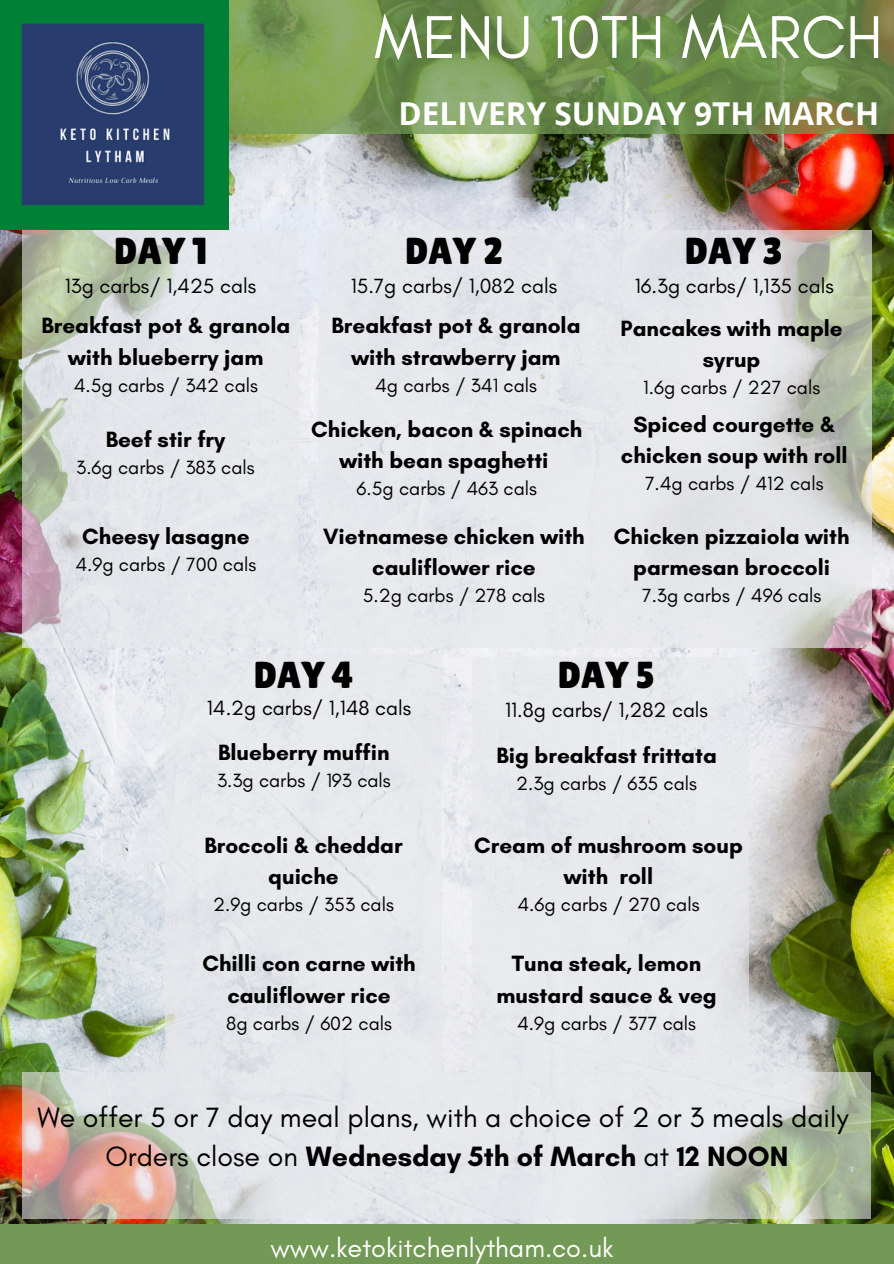
<style>
.page{position:relative;width:894px;height:1264px;background:#fff}
.page>*{position:absolute;margin:0;border:0;box-sizing:border-box;transform-origin:0 0}
.t1{font:61.5px "Glacial Indifference";color:#fff}
.t2{font:37.5px "Lilita One";color:#000}
.t3{font:700 31.5px "Open Sans";color:#fff}
.t4{font:28.5px/39.3px "Glacial Indifference";color:#000;text-align:center}
.t5{font:27px "Glacial Indifference";color:#fff}
.t6{font:700 22.5px/31.5px "Glacial Indifference";color:#000;text-align:center}
.t7{font:21px "Glacial Indifference";color:#000}
.t8{font:19.5px "Glacial Indifference";color:#000}
.s1{font-weight:700}
</style>
<div class="page">
<img style="left:0;top:133px;width:893px;height:1091px">
<img style="left:0;top:0;width:229px;height:230px">
<svg style="left:229px;top:0;width:664px;height:133px;background:#73924f"></svg>
<div style="left:0;top:1224px;width:893px;height:39px;background:#729955"></div>
<div style="left:318px;top:230px;width:276px;height:417px;background:#e7e8eb"></div>
<svg style="left:22px;top:1072px;width:848px;height:147px;background:#d9d7d4"></svg>
<svg style="left:22px;top:230px;width:276px;height:417px;background:#dbdddd"></svg>
<svg style="left:595px;top:230px;width:276px;height:417px;background:#dbdcdc"></svg>
<div style="left:165px;top:655px;width:276px;height:417px;background:#e7e8eb"></div>
<div style="left:472px;top:657px;width:276px;height:417px;background:#e7e8eb"></div>
<h6 class="t1" style="left:374px;top:0;width:510px">MENU 10TH MARCH</h6>
<p class="t3" style="left:398px;top:91px;width:482px">DELIVERY SUNDAY 9TH MARCH</p>
<h2 class="t2" style="left:114px;top:229px;width:94px">DAY 1</h2>
<h6 class="t7" style="left:65px;top:273px;width:193px">13g carbs/ 1,425 cals</h6>
<h3 class="t6" style="left:41px;top:310px;width:250px">Breakfast pot &amp; granola with blueberry jam</h3>
<h3 class="t8" style="left:74px;top:373px;width:186px">4.5g carbs / 342 cals</h3>
<p class="t6" style="left:106px;top:424px;width:121px">Beef stir fry</p>
<h1 class="t8" style="left:76px;top:456px;width:180px">3.6g carbs / 383 cals</h1>
<p class="t6" style="left:82px;top:520px;width:169px">Cheesy lasagne</p>
<h2 class="t8" style="left:75px;top:552px;width:182px">4.9g carbs / 700 cals</h2>
<h6 class="t2" style="left:405px;top:229px;width:99px">DAY 2</h6>
<h4 class="t7" style="left:350px;top:273px;width:208px">15.7g carbs/ 1,082 cals</h4>
<h2 class="t6" style="left:331px;top:310px;width:250px">Breakfast pot &amp; granola with strawberry jam</h2>
<h2 class="t8" style="left:375px;top:373px;width:163px">4g carbs / 341 cals</h2>
<h6 class="t6" style="left:311px;top:413px;width:272px">Chicken, bacon &amp; spinach with bean spaghetti</h6>
<h6 class="t8" style="left:356px;top:477px;width:182px">6.5g carbs / 463 cals</h6>
<h6 class="t6" style="left:323px;top:520px;width:263px">Vietnamese chicken with cauliflower rice</h6>
<h6 class="t8" style="left:362px;top:583px;width:184px">5.2g carbs / 278 cals</h6>
<h6 class="t2" style="left:684px;top:229px;width:99px">DAY 3</h6>
<h6 class="t7" style="left:634px;top:273px;width:200px">16.3g carbs/ 1,135 cals</h6>
<h6 class="t6" style="left:620px;top:312px;width:224px">Pancakes with maple syrup</h6>
<h6 class="t8" style="left:643px;top:375px;width:178px">1.6g carbs / 227 cals</h6>
<h6 class="t6" style="left:620px;top:408px;width:228px">Spiced courgette &amp; chicken soup with roll</h6>
<h6 class="t8" style="left:644px;top:472px;width:180px">7.4g carbs / 412 cals</h6>
<h6 class="t6" style="left:613px;top:520px;width:237px">Chicken pizzaiola with parmesan broccoli</h6>
<h6 class="t8" style="left:642px;top:583px;width:181px">7.3g carbs / 496 cals</h6>
<h2 class="t2" style="left:254px;top:653px;width:102px">DAY 4</h2>
<h6 class="t7" style="left:207px;top:694px;width:206px">14.2g carbs/ 1,148 cals</h6>
<h2 class="t6" style="left:218px;top:736px;width:173px">Blueberry muffin</h2>
<h2 class="t8" style="left:217px;top:768px;width:175px">3.3g carbs / 193 cals</h2>
<h6 class="t6" style="left:204px;top:829px;width:200px">Broccoli &amp; cheddar quiche</h6>
<h6 class="t8" style="left:213px;top:893px;width:182px">2.9g carbs / 353 cals</h6>
<h6 class="t6" style="left:202px;top:947px;width:215px">Chilli con carne with cauliflower rice</h6>
<h6 class="t8" style="left:226px;top:1011px;width:167px">8g carbs / 602 cals</h6>
<h6 class="t2" style="left:557px;top:653px;width:99px">DAY 5</h6>
<h6 class="t7" style="left:505px;top:697px;width:204px">11.8g carbs/ 1,282 cals</h6>
<h6 class="t6" style="left:496px;top:739px;width:222px">Big breakfast frittata</h6>
<h6 class="t8" style="left:516px;top:771px;width:182px">2.3g carbs / 635 cals</h6>
<h6 class="t6" style="left:474px;top:829px;width:270px">Cream of mushroom soup with roll</h6>
<h6 class="t8" style="left:517px;top:893px;width:183px">4.6g carbs / 270 cals</h6>
<h6 class="t6" style="left:496px;top:947px;width:221px">Tuna steak, lemon mustard sauce &amp; veg</h6>
<h6 class="t8" style="left:517px;top:1011px;width:180px">4.9g carbs / 377 cals</h6>
<p class="t4" style="left:37px;top:1097px;width:812px">We offer 5 or 7 day meal plans, with a choice of 2 or 3 meals daily<br>Orders close on <span class="s1">Wednesday 5th of March</span> at <span class="s1">12 NOON</span></p>
<p class="t5" style="left:270px;top:1231px;width:344px">www.ketokitchenlytham.co.uk</p>
</div>
